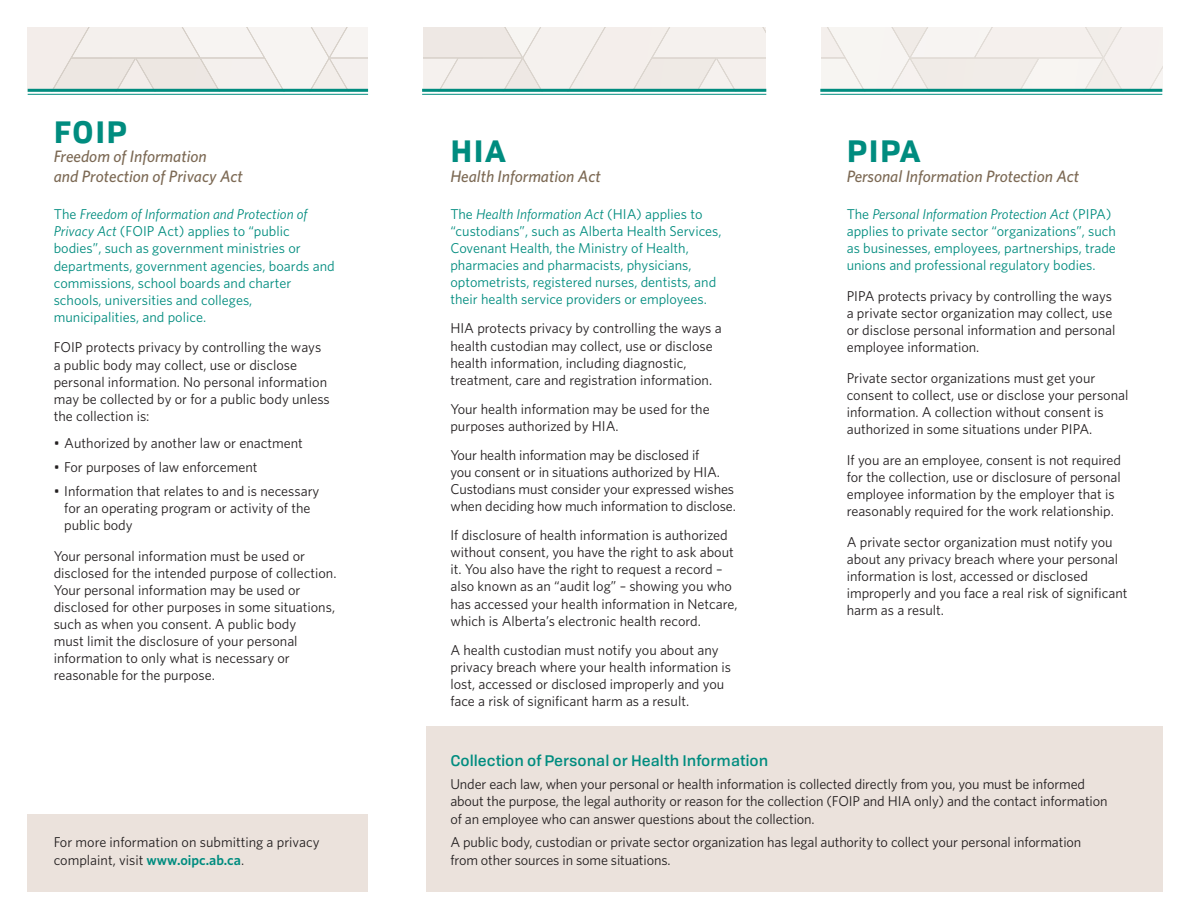
<style>
.page{position:relative;width:1190px;height:918px;background:#fff}
.page>*{position:absolute;margin:0;border:0;box-sizing:border-box;transform-origin:0 0}
.t1{font:700 30px "Tofino";letter-spacing:.05em;color:#008c7f}
.t2{font:italic 500 16.5px/19.8px "Whitney";color:#7c6954}
.t3{font:500 15px "Tofino";color:#008c7f}
.t4{font:14.25px/17.1px "Whitney";color:#231f20}
.t5{font:14.25px/17.1px "Whitney";color:#008c7f}
.s1{font-style:italic}
.s2{font-weight:600;color:#008c7f}
</style>
<div class="page">
<svg style="left:27px;top:27px;width:1134px;height:65px;fill:#f4f0ed"></svg>
<div style="left:766px;top:13px;width:54px;height:110px;background:#fff"></div>
<div style="left:368px;top:13px;width:54px;height:110px;background:#fff"></div>
<hr style="left:28px;top:89px;width:340px;height:3px;background:#008c7f">
<hr style="left:28px;top:94px;width:340px;height:1px;background:#008c7f">
<hr style="left:422px;top:89px;width:344px;height:3px;background:#008c7f">
<hr style="left:422px;top:94px;width:344px;height:1px;background:#008c7f">
<hr style="left:820px;top:89px;width:341px;height:3px;background:#008c7f">
<hr style="left:820px;top:94px;width:341px;height:1px;background:#008c7f">
<div style="left:426px;top:727px;width:735px;height:165px;background:#ebe2dc"></div>
<div style="left:28px;top:815px;width:340px;height:77px;background:#ebe2dc"></div>
<p class="t1" style="left:54px;top:107px;width:75px">FOIP</p>
<p class="t2" style="left:54px;top:146px;width:191px">Freedom of Information<br>and Protection of Privacy Act</p>
<p class="t5" style="left:54px;top:205px;width:282px">The <span class="s1">Freedom of Information and Protection of Privacy Act</span> (FOIP Act) applies to “public bodies”, such as government ministries or departments, government agencies, boards and commissions, school boards and charter schools, universities and colleges, municipalities, and police.</p>
<p class="t4" style="left:54px;top:339px;width:277px">FOIP protects privacy by controlling the ways a public body may collect, use or disclose personal information. No personal information may be collected by or for a public body unless the collection is:</p>
<p class="t4" style="left:54px;top:434px;width:251px">• Authorized by another law or enactment</p>
<p class="t4" style="left:54px;top:458px;width:205px">• For purposes of law enforcement</p>
<p class="t4" style="left:64px;top:482px;width:257px;text-indent:-10px">• Information that relates to and is necessary for an operating program or activity of the public body</p>
<p class="t4" style="left:54px;top:547px;width:284px">Your personal information must be used or disclosed for the intended purpose of collection.<br>Your personal information may be used or disclosed for other purposes in some situations, such as when you consent. A public body<br>must limit the disclosure of your personal information to only what is necessary or reasonable for the purpose.</p>
<p class="t4" style="left:54px;top:834px;width:267px">For more information on submitting a privacy complaint, visit <span class="s2">www.oipc.ab.ca</span>.</p>
<p class="t1" style="left:450px;top:127px;width:57px">HIA</p>
<p class="t2" style="left:450px;top:166px;width:152px">Health Information Act</p>
<p class="t5" style="left:450px;top:205px;width:272px">The <span class="s1">Health Information Act</span> (HIA) applies to “custodians”, such as Alberta Health Services, Covenant Health, the Ministry of Health, pharmacies and pharmacists, physicians, optometrists, registered nurses, dentists, and their health service providers or employees.</p>
<p class="t4" style="left:450px;top:320px;width:273px">HIA protects privacy by controlling the ways a health custodian may collect, use or disclose health information, including diagnostic, treatment, care and registration information.</p>
<p class="t4" style="left:450px;top:400px;width:261px">Your health information may be used for the purposes authorized by HIA.</p>
<p class="t4" style="left:450px;top:446px;width:287px">Your health information may be disclosed if<br>you consent or in situations authorized by HIA.<br>Custodians must consider your expressed wishes when deciding how much information to disclose.</p>
<p class="t4" style="left:450px;top:526px;width:288px">If disclosure of health information is authorized without consent, you have the right to ask about it. You also have the right to request a record – also known as an “audit log” – showing you who has accessed your health information in Netcare, which is Alberta’s electronic health record.</p>
<p class="t4" style="left:450px;top:641px;width:282px">A health custodian must notify you about any privacy breach where your health information is lost, accessed or disclosed improperly and you face a risk of significant harm as a result.</p>
<p class="t1" style="left:846px;top:127px;width:75px">PIPA</p>
<p class="t2" style="left:846px;top:166px;width:234px">Personal Information Protection Act</p>
<p class="t5" style="left:846px;top:205px;width:271px">The <span class="s1">Personal Information Protection Act</span> (PIPA) applies to private sector “organizations”, such as businesses, employees, partnerships, trade unions and professional regulatory bodies.</p>
<p class="t4" style="left:846px;top:287px;width:270px">PIPA protects privacy by controlling the ways a private sector organization may collect, use or disclose personal information and personal employee information.</p>
<p class="t4" style="left:846px;top:369px;width:283px">Private sector organizations must get your consent to collect, use or disclose your personal information. A collection without consent is authorized in some situations under PIPA.</p>
<p class="t4" style="left:846px;top:451px;width:276px">If you are an employee, consent is not required for the collection, use or disclosure of personal employee information by the employer that is reasonably required for the work relationship.</p>
<p class="t4" style="left:846px;top:533px;width:282px">A private sector organization must notify you about any privacy breach where your personal information is lost, accessed or disclosed improperly and you face a real risk of significant harm as a result.</p>
<p class="t3" style="left:450px;top:748px;width:319px">Collection of Personal or Health Information</p>
<p class="t4" style="left:450px;top:776px;width:658px">Under each law, when your personal or health information is collected directly from you, you must be informed about the purpose, the legal authority or reason for the collection (FOIP and HIA only) and the contact information of an employee who can answer questions about the collection.</p>
<p class="t4" style="left:450px;top:834px;width:632px">A public body, custodian or private sector organization has legal authority to collect your personal information from other sources in some situations.</p>
</div>
